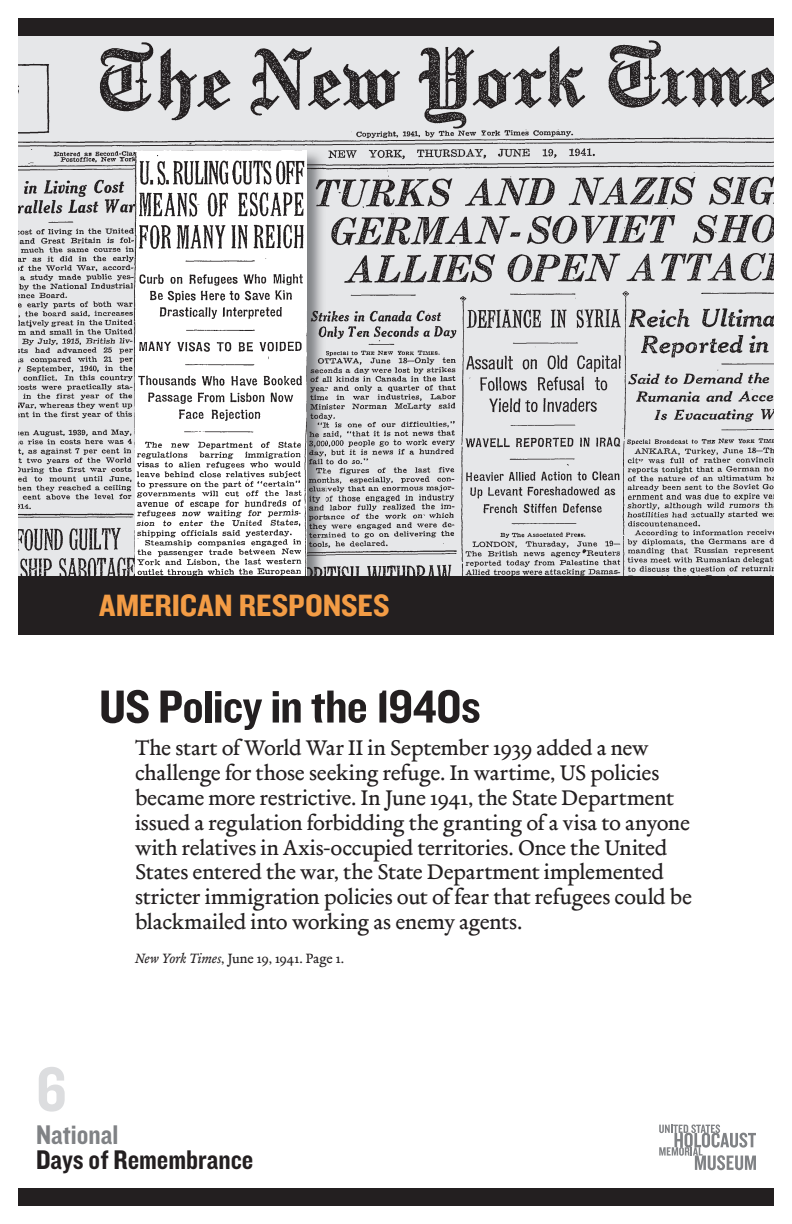
<style>
.page{position:relative;width:792px;height:1224px;background:#fff}
.page>*{position:absolute;margin:0;border:0;box-sizing:border-box;transform-origin:0 0}
.t1{font:64px "Knockout 50 Welterweight";color:#dcdddf}
.t2{font:48px "Knockout 50 Welterweight";letter-spacing:-.015em;color:#231f20;scale:1.07 1}
.t3{font:32px "Knockout 50 Welterweight";color:#f39c45;scale:1.07 1}
.t4{font:28px "Knockout 50 Welterweight";color:#231f20}
.t5{font:28px "Knockout 50 Welterweight";color:#808285}
.t6{font:22px/25px "Merlo Roman Osf";letter-spacing:-.01em;color:#231f20}
.t7{font:14px "Merlo Roman Osf";letter-spacing:-.015em;color:#231f20}
.s1{font-family:"Merlo Italic Osf"}
</style>
<div class="page">
<img style="left:18px;top:36px;width:756px;height:540px">
<img style="left:134px;top:149px;width:192px;height:427px">
<img style="left:135px;top:150px;width:172px;height:426px">
<div style="left:18px;top:1188px;width:756px;height:18px;background:#231f20"></div>
<div style="left:18px;top:18px;width:756px;height:18px;background:#231f20"></div>
<div style="left:18px;top:576px;width:756px;height:59px;background:#231f20"></div>
<svg style="left:659px;top:1124px;width:97px;height:46px"></svg>
<h3 class="t3" style="left:99px;top:584px;width:273px">AmericAn responses</h3>
<h2 class="t2" style="left:99px;top:675px;width:358px">Us policy in the 1940s</h2>
<p class="t6" style="left:135px;top:736px;width:559px">The start of World War II in September 1939 added a new challenge for those seeking refuge. In wartime, US policies became more restrictive. In June 1941, the State Department issued a regulation forbidding the granting of a visa to anyone with relatives in Axis-occupied territories. Once the United States entered the war, the State Department implemented stricter immigration policies out of fear that refugees could be blackmailed into working as enemy agents.</p>
<p class="t7" style="left:135px;top:950px;width:211px"><span class="s1">New York Times</span>, June 19, 1941. Page 1.</p>
<h1 class="t1" style="left:36px;top:1047px;width:32px">6</h1>
<p class="t5" style="left:36px;top:1116px;width:84px">national</p>
<p class="t4" style="left:36px;top:1141px;width:219px">Days of remembrance</p>
</div>
